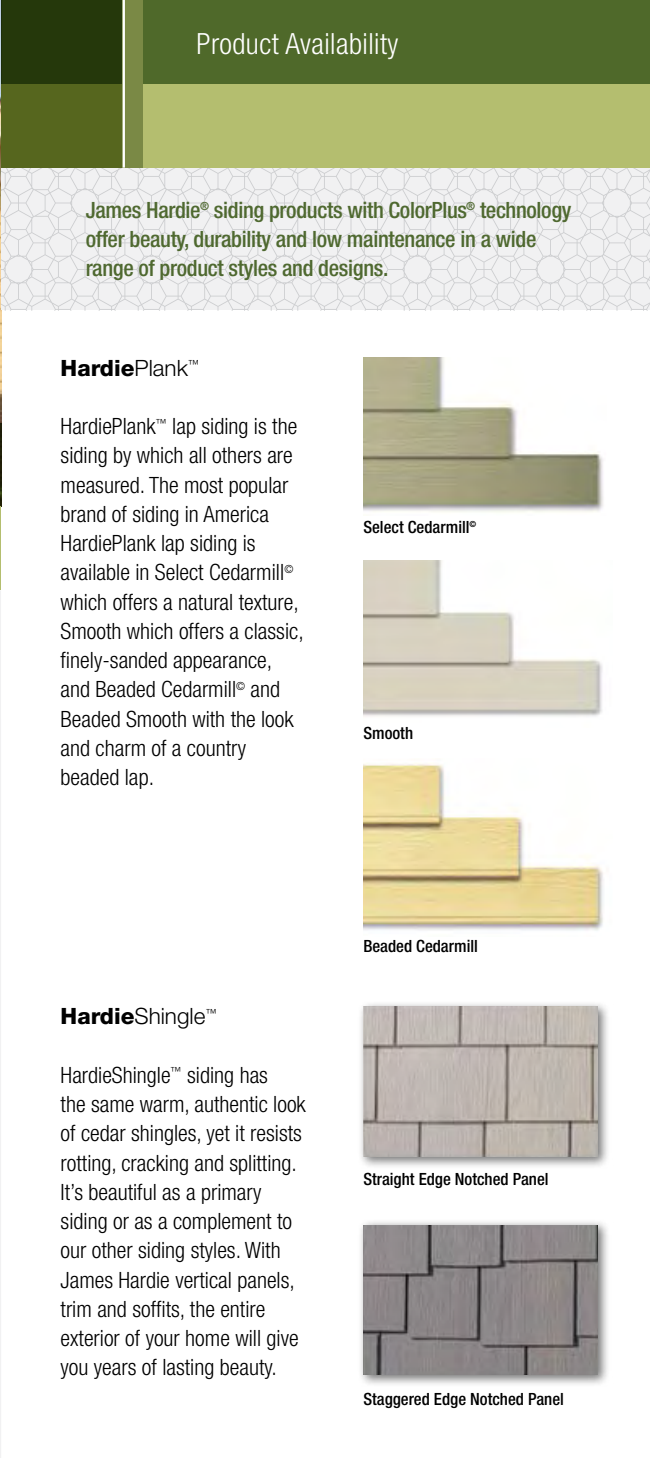
<style>
.page{position:relative;width:650px;height:1458px;background:#fff}
.page>*{position:absolute;margin:0;border:0;box-sizing:border-box;transform-origin:0 0}
.t1{font:300 condensed 29.25px "Helvetica Neue";letter-spacing:.015em;color:#fff}
.t2{font:300 condensed 22.5px/29.2px "Helvetica Neue";color:#000}
.t3{font:500 condensed 22.5px/29.2px "Helvetica Neue";letter-spacing:-.015em;color:#4f6930}
.t4{font:300 22.5px "Helvetica Neue";color:#000}
.t5{font:800 22.5px "Helvetica Neue";color:#000}
.t6{font:500 condensed 16.88px "Helvetica Neue";color:#000}
.s1{font-weight:300}
.s2{font-weight:800}
</style>
<div class="page">
<hr style="left:0;top:590px;width:1px;height:868px;background:#f1f1f2">
<img style="left:0;top:0;width:1px;height:423px">
<hr style="left:0;top:423px;width:1px;height:84px;background:#4f692a">
<hr style="left:0;top:507px;width:1px;height:83px;background:#b4be6f">
<svg style="left:1px;top:168px;width:648px;height:142px;fill:#f1f1f2"></svg>
<div style="left:1px;top:0;width:648px;height:84px;background:#4f692a"></div>
<div style="left:1px;top:84px;width:648px;height:84px;background:#b4be6f"></div>
<svg style="left:1px;top:0;width:122px;height:168px;background:#3e4f15"></svg>
<div style="left:123px;top:0;width:20px;height:168px;background:#7a8945"></div>
<hr style="left:123px;top:0;width:2px;height:168px;background:#fff">
<div style="left:357px;top:1001px;width:260px;height:175px;background:#000;opacity:.55"></div>
<img style="left:363px;top:1007px;width:234px;height:149px">
<div style="left:357px;top:1219px;width:260px;height:176px;background:#000;opacity:.55"></div>
<img style="left:363px;top:1225px;width:234px;height:150px">
<img style="left:363px;top:560px;width:240px;height:157px">
<img style="left:363px;top:763px;width:240px;height:168px">
<img style="left:363px;top:358px;width:240px;height:155px">
<h1 class="t1" style="left:196px;top:27px;width:203px">Product Availability</h1>
<p class="t3" style="left:86px;top:195px;width:487px">James Hardie<sup>®</sup> siding products with ColorPlus<sup>®</sup> technology offer beauty, durability and low maintenance in a wide range of product styles and designs.</p>
<p class="t5" style="left:61px;top:354px;width:140px">Hardie<span class="s1">Plank</span><sup>™</sup></p>
<p class="t2" style="left:61px;top:411px;width:244px">HardiePlank<sup>™</sup> lap siding is the siding by which all others are measured. The most popular brand of siding in America<br>HardiePlank lap siding is available in Select Cedarmill<sup>© </sup>which offers a natural texture,<br>Smooth which offers a classic, finely-sanded appearance, and Beaded Cedarmill<sup>©</sup> and<br>Beaded Smooth with the look and charm of a country beaded lap.</p>
<p class="t6" style="left:363px;top:517px;width:114px">Select Cedarmill<sup>©</sup></p>
<p class="t6" style="left:363px;top:723px;width:51px">Smooth</p>
<p class="t4" style="left:61px;top:1003px;width:157px"><span class="s2">Hardie</span>Shingle<sup>™</sup></p>
<p class="t2" style="left:61px;top:1060px;width:246px">HardieShingle<sup>™</sup> siding has<br>the same warm, authentic look of cedar shingles, yet it resists rotting, cracking and splitting.<br>It’s beautiful as a primary siding or as a complement to our other siding styles. With<br>James Hardie vertical panels, trim and soffits, the entire exterior of your home will give you years of lasting beauty.</p>
<p class="t6" style="left:363px;top:936px;width:116px">Beaded Cedarmill</p>
<p class="t6" style="left:363px;top:1169px;width:187px">Straight Edge Notched Panel</p>
<p class="t6" style="left:363px;top:1389px;width:202px">Staggered Edge Notched Panel</p>
</div>
